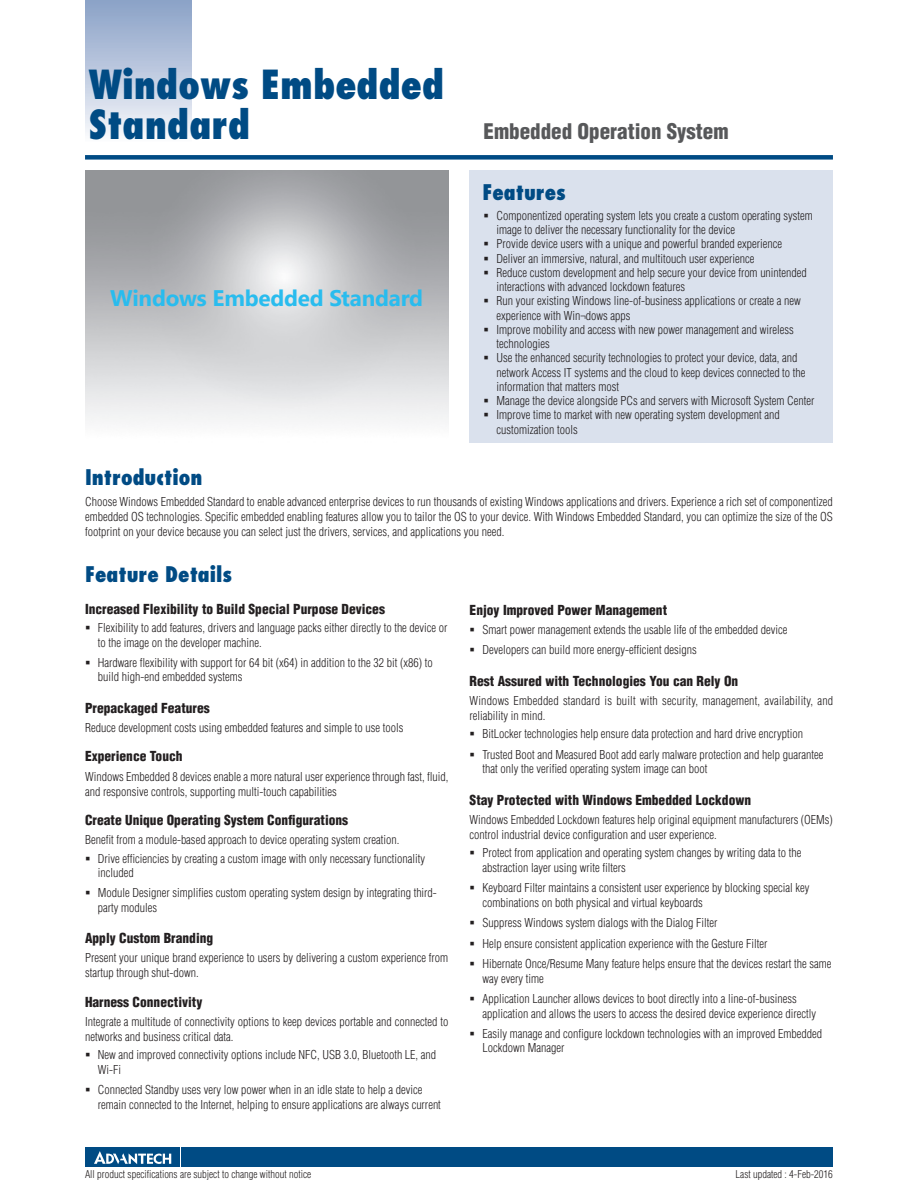
<style>
.page{position:relative;width:918px;height:1188px;background:#fff}
.page>*{position:absolute;margin:0;border:0;box-sizing:border-box;transform-origin:0 0}
.DS_Model_Name_3P{font:800 condensed 39px/40.5px "Futura";color:#004b84}
.t1{font:700 22.5px "Segoe UI";letter-spacing:-.01em;color:#29bcee}
.DS_Paragraph_Header{font:800 condensed 21px "Futura";color:#004b84}
.DS_Headline-1P{font:900 condensed 21px "Helvetica";color:#57585a}
.DS_Paragraph_Subhead{font:900 condensed 13.5px "Helvetica";color:#231f20}
.DS_Body_Text{font:300 condensed 12px/14.2px "Helvetica";color:#231f20}
.t2{font:300 condensed 10.5px "Helvetica";color:#231f20}
</style>
<div class="page">
<div style="left:85px;top:155px;width:748px;height:5px;background:#004b84"></div>
<div style="left:85px;top:0;width:106px;height:143px;background:linear-gradient(to bottom,#879fc5,#fafafd)"></div>
<div style="left:182px;top:1147px;width:651px;height:20px;background:#004b84"></div>
<div style="left:85px;top:1147px;width:95px;height:20px;background:#004b84"></div>
<svg style="left:94px;top:1151px;width:77px;height:13px"></svg>
<div style="left:470px;top:170px;width:363px;height:272px;background:#dae1ed"></div>
<p class="DS_Model_Name_3P" style="left:89px;top:64px;width:357px">Windows Embedded<br>Standard</p>
<p class="t1" style="left:110px;top:279px;width:315px">Windows Embedded Standard</p>
<p class="DS_Headline-1P" style="left:484px;top:119px;width:246px">Embedded Operation System</p>
<h3 class="DS_Paragraph_Header" style="left:482px;top:178px;width:85px">Features</h3>
<p class="DS_Body_Text" style="left:496px;top:208px;width:318px">Componentized operating system lets you create a custom operating system image to deliver the necessary functionality for the device</p>
<p class="DS_Body_Text" style="left:496px;top:237px;width:287px">Provide device users with a unique and powerful branded experience</p>
<p class="DS_Body_Text" style="left:496px;top:251px;width:259px">Deliver an immersive, natural, and multitouch user experience</p>
<p class="DS_Body_Text" style="left:496px;top:265px;width:312px">Reduce custom development and help secure your device from unintended interactions with advanced lockdown features</p>
<p class="DS_Body_Text" style="left:496px;top:294px;width:306px">Run your existing Windows line-of-business applications or create a new experience with Win¬dows apps</p>
<p class="DS_Body_Text" style="left:496px;top:322px;width:299px">Improve mobility and access with new power management and wireless technologies</p>
<p class="DS_Body_Text" style="left:496px;top:351px;width:311px">Use the enhanced security technologies to protect your device, data, and network Access IT systems and the cloud to keep devices connected to the information that matters most</p>
<p class="DS_Body_Text" style="left:496px;top:394px;width:320px">Manage the device alongside PCs and servers with Microsoft System Center</p>
<p class="DS_Body_Text" style="left:496px;top:408px;width:285px">Improve time to market with new operating system development and customization tools</p>
<p class="DS_Paragraph_Header" style="left:85px;top:463px;width:119px">Introduction</p>
<p class="DS_Body_Text" style="left:85px;top:494px;width:749px;line-height:15px;text-align:justify">Choose Windows Embedded Standard to enable advanced enterprise devices to run thousands of existing Windows applications and drivers. Experience a rich set of componentized embedded OS technologies. Specific embedded enabling features allow you to tailor the OS to your device. With Windows Embedded Standard, you can optimize the size of the OS footprint on your device because you can select just the drivers, services, and applications you need.</p>
<p class="DS_Paragraph_Header" style="left:85px;top:561px;width:149px">Feature Details</p>
<p class="DS_Paragraph_Subhead" style="left:85px;top:600px;width:301px">Increased Flexibility to Build Special Purpose Devices</p>
<p class="DS_Body_Text" style="left:98px;top:621px;width:351px">Flexibility to add features, drivers and language packs either directly to the device or to the image on the developer machine.</p>
<p class="DS_Body_Text" style="left:98px;top:656px;width:337px">Hardware flexibility with support for 64 bit (x64) in addition to the 32 bit (x86) to build high-end embedded systems</p>
<p class="DS_Paragraph_Subhead" style="left:85px;top:699px;width:126px">Prepackaged Features</p>
<p class="DS_Body_Text" style="left:85px;top:720px;width:320px">Reduce development costs using embedded features and simple to use tools</p>
<p class="DS_Paragraph_Subhead" style="left:85px;top:748px;width:99px">Experience Touch</p>
<p class="DS_Body_Text" style="left:85px;top:769px;width:365px;line-height:15px">Windows Embedded 8 devices enable a more natural user experience through fast, fluid, and responsive controls, supporting multi-touch capabilities</p>
<p class="DS_Paragraph_Subhead" style="left:85px;top:811px;width:265px">Create Unique Operating System Configurations</p>
<p class="DS_Body_Text" style="left:85px;top:833px;width:316px">Benefit from a module-based approach to device operating system creation.</p>
<p class="DS_Body_Text" style="left:98px;top:851px;width:329px">Drive efficiencies by creating a custom image with only necessary functionality included</p>
<p class="DS_Body_Text" style="left:98px;top:886px;width:341px">Module Designer simplifies custom operating system design by integrating third&shy;party modules</p>
<p class="DS_Paragraph_Subhead" style="left:85px;top:930px;width:130px">Apply Custom Branding</p>
<p class="DS_Body_Text" style="left:85px;top:950px;width:365px;line-height:15px">Present your unique brand experience to users by delivering a custom experience from startup through shut-down.</p>
<p class="DS_Paragraph_Subhead" style="left:85px;top:993px;width:119px">Harness Connectivity</p>
<p class="DS_Body_Text" style="left:85px;top:1014px;width:365px;line-height:15px">Integrate a multitude of connectivity options to keep devices portable and connected to networks and business critical data.</p>
<p class="DS_Body_Text" style="left:98px;top:1048px;width:340px">New and improved connectivity options include NFC, USB 3.0, Bluetooth LE, and<br>Wi-Fi</p>
<p class="DS_Body_Text" style="left:98px;top:1083px;width:345px">Connected Standby uses very low power when in an idle state to help a device remain connected to the Internet, helping to ensure applications are always current</p>
<p class="DS_Paragraph_Subhead" style="left:470px;top:602px;width:199px">Enjoy Improved Power Management</p>
<p class="DS_Body_Text" style="left:482px;top:622px;width:307px">Smart power management extends the usable life of the embedded device</p>
<p class="DS_Body_Text" style="left:482px;top:643px;width:216px">Developers can build more energy-efficient designs</p>
<p class="DS_Paragraph_Subhead" style="left:470px;top:672px;width:270px">Rest Assured with Technologies You can Rely On</p>
<p class="DS_Body_Text" style="left:470px;top:693px;width:365px;line-height:15px">Windows Embedded standard is built with security, management, availability, and reliability in mind.</p>
<p class="DS_Body_Text" style="left:482px;top:727px;width:322px">BitLocker technologies help ensure data protection and hard drive encryption</p>
<p class="DS_Body_Text" style="left:482px;top:748px;width:342px">Trusted Boot and Measured Boot add early malware protection and help guarantee that only the verified operating system image can boot</p>
<p class="DS_Paragraph_Subhead" style="left:470px;top:791px;width:283px">Stay Protected with Windows Embedded Lockdown</p>
<p class="DS_Body_Text" style="left:470px;top:812px;width:365px;line-height:15px">Windows Embedded Lockdown features help original equipment manufacturers (OEMs) control industrial device configuration and user experience.</p>
<p class="DS_Body_Text" style="left:482px;top:846px;width:321px">Protect from application and operating system changes by writing data to the abstraction layer using write filters</p>
<p class="DS_Body_Text" style="left:482px;top:881px;width:329px">Keyboard Filter maintains a consistent user experience by blocking special key combinations on both physical and virtual keyboards</p>
<p class="DS_Body_Text" style="left:482px;top:916px;width:237px">Suppress Windows system dialogs with the Dialog Filter</p>
<p class="DS_Body_Text" style="left:482px;top:936px;width:287px">Help ensure consistent application experience with the Gesture Filter</p>
<p class="DS_Body_Text" style="left:482px;top:957px;width:351px">Hibernate Once/Resume Many feature helps ensure that the devices restart the same way every time</p>
<p class="DS_Body_Text" style="left:482px;top:992px;width:335px">Application Launcher allows devices to boot directly into a line-of-business application and allows the users to access the desired device experience directly</p>
<p class="DS_Body_Text" style="left:482px;top:1027px;width:341px">Easily manage and configure lockdown technologies with an improved Embedded<br>Lockdown Manager</p>
<p class="t2" style="left:85px;top:1168px;width:228px">All product specifications are subject to change without notice</p>
<p class="t2" style="left:736px;top:1168px;width:99px">Last updated : 4-Feb-2016</p>
</div>
